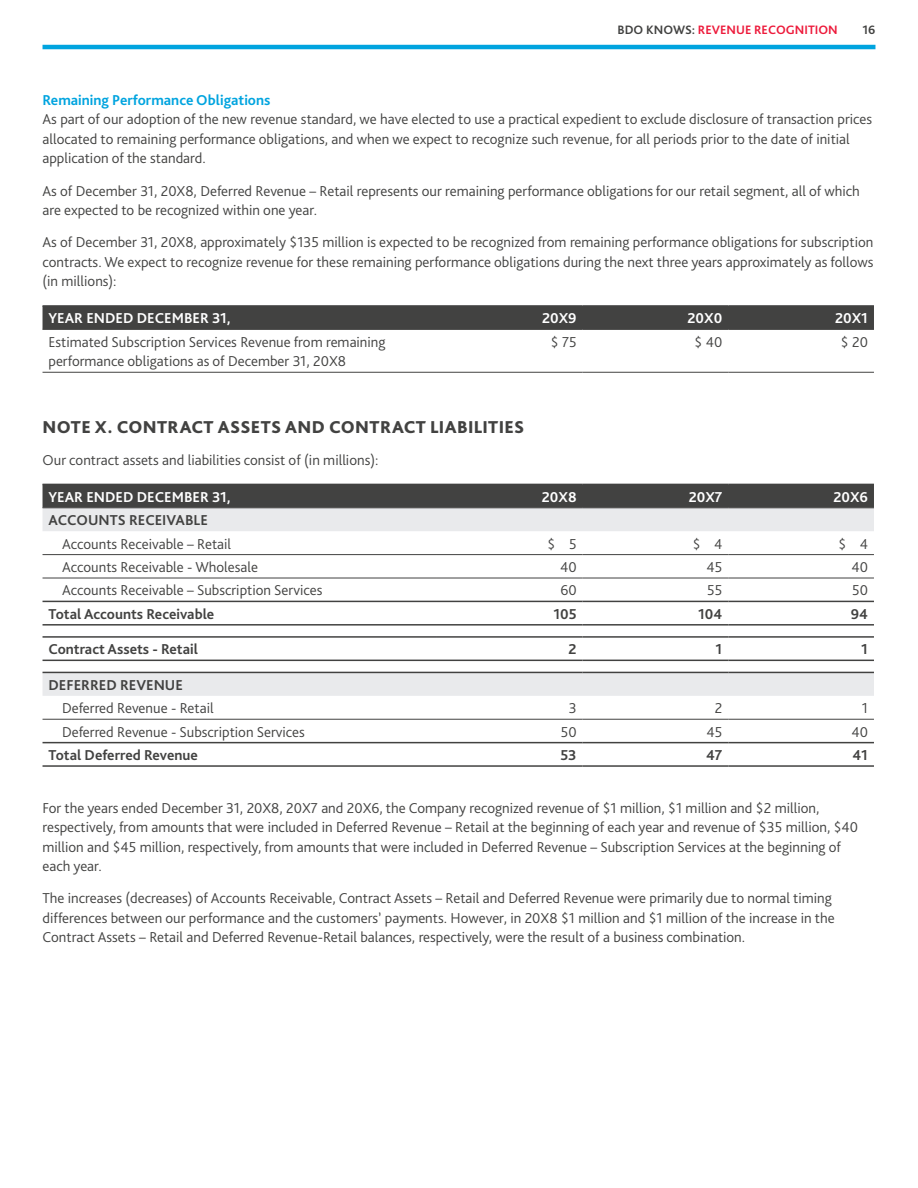
<style>
.page{position:relative;width:918px;height:1188px;background:#fff}
.page>*{position:absolute;margin:0;border:0;box-sizing:border-box;transform-origin:0 0}
.t1{font:800 18px "Bliss Pro";letter-spacing:.02em;color:#424241}
.t2{font:300 15px/19.5px "Bliss Pro";color:#424241}
.t3{font:700 15px "Bliss Pro";color:#424241}
.t4{font:700 15px "Bliss Pro";color:#fff}
.t5{font:700 15px "Bliss Pro";color:#00a4df}
.t6{font:700 12.75px "Bliss Pro";color:#ed1a3b}
.t7{font:700 12.75px "Bliss Pro";color:#424241}
.s1{color:#424241}
</style>
<div class="page">
<hr style="left:43px;top:45px;width:832px;height:4px;background:#00a4df">
<div style="left:43px;top:307px;width:831px;height:22px;background:#424241"></div>
<hr style="left:43px;top:305px;width:394px;height:2px;background:#424241">
<hr style="left:437px;top:305px;width:146px;height:2px;background:#424241">
<hr style="left:583px;top:305px;width:145px;height:2px;background:#424241">
<hr style="left:728px;top:305px;width:146px;height:2px;background:#424241">
<hr style="left:43px;top:329px;width:394px;height:1px;background:#424241">
<hr style="left:437px;top:329px;width:146px;height:1px;background:#424241">
<hr style="left:583px;top:329px;width:145px;height:1px;background:#424241">
<hr style="left:728px;top:329px;width:146px;height:1px;background:#424241">
<hr style="left:43px;top:372px;width:394px;height:1px;background:#424241">
<hr style="left:437px;top:372px;width:146px;height:1px;background:#424241">
<hr style="left:583px;top:372px;width:145px;height:1px;background:#424241">
<hr style="left:728px;top:372px;width:146px;height:1px;background:#424241">
<div style="left:43px;top:485px;width:831px;height:22px;background:#424241"></div>
<svg style="left:43px;top:508px;width:831px;height:188px"></svg>
<hr style="left:43px;top:484px;width:394px;height:1px;background:#424241">
<hr style="left:437px;top:484px;width:146px;height:1px;background:#424241">
<hr style="left:583px;top:484px;width:145px;height:1px;background:#424241">
<hr style="left:728px;top:484px;width:146px;height:1px;background:#424241">
<hr style="left:43px;top:507px;width:394px;height:1px;background:#424241">
<hr style="left:437px;top:507px;width:146px;height:1px;background:#424241">
<hr style="left:583px;top:507px;width:145px;height:1px;background:#424241">
<hr style="left:728px;top:507px;width:146px;height:1px;background:#424241">
<hr style="left:43px;top:554px;width:394px;height:1px;background:#424241">
<hr style="left:437px;top:554px;width:146px;height:1px;background:#424241">
<hr style="left:583px;top:554px;width:145px;height:1px;background:#424241">
<hr style="left:728px;top:554px;width:146px;height:1px;background:#424241">
<hr style="left:43px;top:578px;width:394px;height:1px;background:#424241">
<hr style="left:437px;top:578px;width:146px;height:1px;background:#424241">
<hr style="left:583px;top:578px;width:145px;height:1px;background:#424241">
<hr style="left:728px;top:578px;width:146px;height:1px;background:#424241">
<hr style="left:43px;top:719px;width:394px;height:1px;background:#424241">
<hr style="left:437px;top:719px;width:146px;height:1px;background:#424241">
<hr style="left:583px;top:719px;width:145px;height:1px;background:#424241">
<hr style="left:728px;top:719px;width:146px;height:1px;background:#424241">
<hr style="left:43px;top:624px;width:394px;height:2px;background:#424241">
<hr style="left:437px;top:624px;width:146px;height:2px;background:#424241">
<hr style="left:583px;top:624px;width:145px;height:2px;background:#424241">
<hr style="left:728px;top:624px;width:146px;height:2px;background:#424241">
<hr style="left:43px;top:636px;width:394px;height:2px;background:#424241">
<hr style="left:437px;top:636px;width:146px;height:2px;background:#424241">
<hr style="left:583px;top:636px;width:145px;height:2px;background:#424241">
<hr style="left:728px;top:636px;width:146px;height:2px;background:#424241">
<hr style="left:43px;top:660px;width:394px;height:1px;background:#424241">
<hr style="left:437px;top:660px;width:146px;height:1px;background:#424241">
<hr style="left:583px;top:660px;width:145px;height:1px;background:#424241">
<hr style="left:728px;top:660px;width:146px;height:1px;background:#424241">
<hr style="left:43px;top:672px;width:394px;height:1px;background:#424241">
<hr style="left:437px;top:672px;width:146px;height:1px;background:#424241">
<hr style="left:583px;top:672px;width:145px;height:1px;background:#424241">
<hr style="left:728px;top:672px;width:146px;height:1px;background:#424241">
<hr style="left:43px;top:601px;width:394px;height:1px;background:#424241">
<hr style="left:437px;top:601px;width:146px;height:1px;background:#424241">
<hr style="left:583px;top:601px;width:145px;height:1px;background:#424241">
<hr style="left:728px;top:601px;width:146px;height:1px;background:#424241">
<hr style="left:43px;top:742px;width:394px;height:1px;background:#424241">
<hr style="left:437px;top:742px;width:146px;height:1px;background:#424241">
<hr style="left:583px;top:742px;width:145px;height:1px;background:#424241">
<hr style="left:728px;top:742px;width:146px;height:1px;background:#424241">
<hr style="left:43px;top:765px;width:394px;height:2px;background:#424241">
<hr style="left:437px;top:765px;width:146px;height:2px;background:#424241">
<hr style="left:583px;top:765px;width:145px;height:2px;background:#424241">
<hr style="left:728px;top:765px;width:146px;height:2px;background:#424241">
<p class="t6" style="left:618px;top:22px;width:222px"><span class="s1">BDO KNOWS:</span> REVENUE RECOGNITION</p>
<p class="t7" style="left:863px;top:22px;width:14px">16</p>
<p class="t5" style="left:43px;top:91px;width:229px">Remaining Performance Obligations</p>
<p class="t2" style="left:43px;top:109px;width:831px">As part of our adoption of the new revenue standard, we have elected to use a practical expedient to exclude disclosure of transaction prices allocated to remaining performance obligations, and when we expect to recognize such revenue, for all periods prior to the date of initial application of the standard.</p>
<p class="t2" style="left:43px;top:181px;width:819px">As of December 31, 20X8, Deferred Revenue – Retail represents our remaining performance obligations for our retail segment, all of which are expected to be recognized within one year.</p>
<p class="t2" style="left:43px;top:232px;width:833px;text-align:justify">As of December 31, 20X8, approximately $135 million is expected to be recognized from remaining performance obligations for subscription contracts. We expect to recognize revenue for these remaining performance obligations during the next three years approximately as follows (in millions):</p>
<p class="t4" style="left:49px;top:309px;width:184px">YEAR ENDED DECEMBER 31,</p>
<p class="t4" style="left:542px;top:309px;width:36px">20X9</p>
<p class="t4" style="left:688px;top:309px;width:36px">20X0</p>
<p class="t4" style="left:835px;top:309px;width:34px">20X1</p>
<p class="t2" style="left:49px;top:332px;width:339px">Estimated Subscription Services Revenue from remaining performance obligations as of December 31, 20X8</p>
<p class="t2" style="left:551px;top:332px;width:27px">$ 75</p>
<p class="t2" style="left:695px;top:332px;width:29px">$ 40</p>
<p class="t2" style="left:841px;top:332px;width:29px">$ 20</p>
<p class="t1" style="left:43px;top:415px;width:483px">NOTE X. CONTRACT ASSETS AND CONTRACT LIABILITIES</p>
<p class="t2" style="left:43px;top:450px;width:337px">Our contract assets and liabilities consist of (in millions):</p>
<p class="t4" style="left:49px;top:488px;width:184px">YEAR ENDED DECEMBER 31,</p>
<p class="t4" style="left:542px;top:488px;width:36px">20X8</p>
<p class="t4" style="left:689px;top:488px;width:35px">20X7</p>
<p class="t4" style="left:833px;top:488px;width:36px">20X6</p>
<p class="t3" style="left:49px;top:511px;width:161px">ACCOUNTS RECEIVABLE</p>
<p class="t2" style="left:62px;top:534px;width:171px">Accounts Receivable – Retail</p>
<p class="t2" style="left:548px;top:534px;width:30px">$ 5</p>
<p class="t2" style="left:693px;top:534px;width:31px">$ 4</p>
<p class="t2" style="left:838px;top:534px;width:31px">$ 4</p>
<p class="t2" style="left:62px;top:557px;width:197px">Accounts Receivable - Wholesale</p>
<p class="t2" style="left:560px;top:557px;width:18px">40</p>
<p class="t2" style="left:707px;top:557px;width:17px">45</p>
<p class="t2" style="left:851px;top:557px;width:18px">40</p>
<p class="t2" style="left:62px;top:580px;width:262px">Accounts Receivable – Subscription Services</p>
<p class="t2" style="left:560px;top:580px;width:18px">60</p>
<p class="t2" style="left:707px;top:580px;width:17px">55</p>
<p class="t2" style="left:852px;top:580px;width:17px">50</p>
<p class="t3" style="left:49px;top:605px;width:167px">Total Accounts Receivable</p>
<p class="t3" style="left:553px;top:605px;width:25px">105</p>
<p class="t3" style="left:698px;top:605px;width:26px">104</p>
<p class="t3" style="left:851px;top:605px;width:19px">94</p>
<p class="t3" style="left:49px;top:640px;width:151px">Contract Assets - Retail</p>
<p class="t3" style="left:569px;top:640px;width:10px">2</p>
<p class="t3" style="left:716px;top:640px;width:8px">1</p>
<p class="t3" style="left:861px;top:640px;width:8px">1</p>
<p class="t3" style="left:49px;top:676px;width:136px">DEFERRED REVENUE</p>
<p class="t2" style="left:62px;top:698px;width:153px">Deferred Revenue - Retail</p>
<p class="t2" style="left:569px;top:698px;width:9px">3</p>
<p class="t2" style="left:715px;top:698px;width:9px">2</p>
<p class="t2" style="left:862px;top:698px;width:8px">1</p>
<p class="t2" style="left:62px;top:722px;width:244px">Deferred Revenue - Subscription Services</p>
<p class="t2" style="left:561px;top:722px;width:17px">50</p>
<p class="t2" style="left:707px;top:722px;width:17px">45</p>
<p class="t2" style="left:851px;top:722px;width:18px">40</p>
<p class="t3" style="left:49px;top:746px;width:151px">Total Deferred Revenue</p>
<p class="t3" style="left:560px;top:746px;width:18px">53</p>
<p class="t3" style="left:706px;top:746px;width:18px">47</p>
<p class="t3" style="left:852px;top:746px;width:17px">41</p>
<p class="t2" style="left:43px;top:797px;width:817px">For the years ended December 31, 20X8, 20X7 and 20X6, the Company recognized revenue of $1 million, $1 million and $2 million, respectively, from amounts that were included in Deferred Revenue – Retail at the beginning of each year and revenue of $35 million, $40 million and $45 million, respectively, from amounts that were included in Deferred Revenue – Subscription Services at the beginning of each year.</p>
<p class="t2" style="left:43px;top:888px;width:794px">The increases (decreases) of Accounts Receivable, Contract Assets – Retail and Deferred Revenue were primarily due to normal timing differences between our performance and the customers’ payments. However, in 20X8 $1 million and $1 million of the increase in the<br>Contract Assets – Retail and Deferred Revenue-Retail balances, respectively, were the result of a business combination.</p>
</div>
